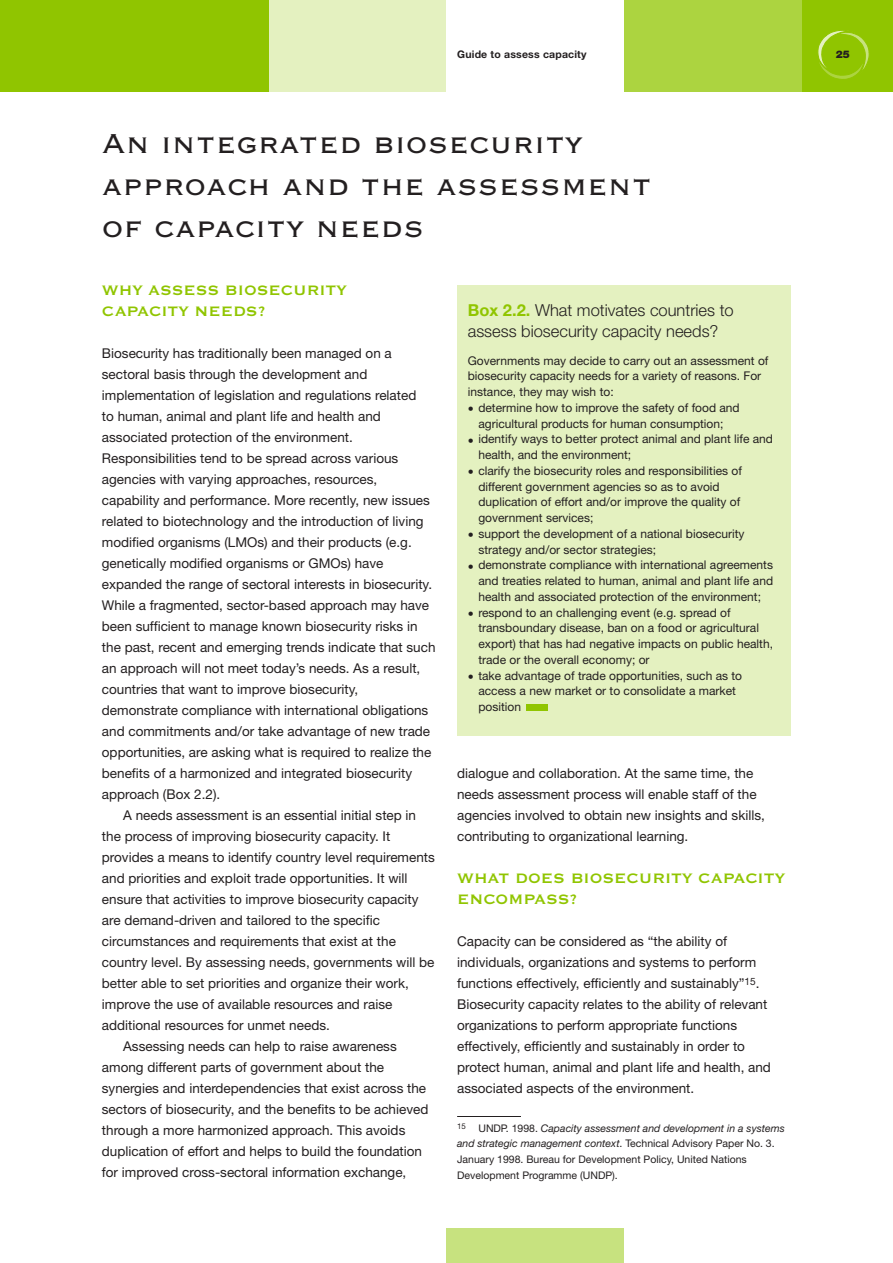
<style>
.page{position:relative;width:893px;height:1263px;background:#fff}
.page>*{position:absolute;margin:0;border:0;box-sizing:border-box;transform-origin:0 0}
.t1{font:36px/42px "Copperplate Gothic BT";color:#231f20}
.t2{font:700 18px/21px "Copperplate Gothic BT";color:#90c500}
.t3{font:300 16.5px/21px "Helvetica Neue";color:#231f20}
.t4{font:13.5px/21px "Helvetica Neue";color:#231f20}
.t5{font:12px/15.8px "Helvetica Neue";color:#231f20}
.t6{font:10.5px/15.8px "Helvetica Neue";color:#231f20}
.t7{font:700 10.5px "Helvetica Neue";letter-spacing:.015em;color:#231f20}
.t8{font:900 10.5px "Helvetica Neue";color:#231f20}
.s1{font-weight:700;color:#90c500}
.s2{font-style:italic}
</style>
<div class="page">
<div style="left:0;top:0;width:283px;height:91px;background:#90c500"></div>
<div style="left:269px;top:0;width:206px;height:91px;background:#e4f1c0"></div>
<div style="left:446px;top:0;width:196px;height:91px;background:#fff"></div>
<div style="left:782px;top:0;width:110px;height:91px;background:#90c500"></div>
<div style="left:624px;top:0;width:177px;height:91px;background:#acd440"></div>
<div style="left:446px;top:1229px;width:178px;height:34px;background:#c7e27f"></div>
<svg style="left:818px;top:30px;width:51px;height:49px"></svg>
<div style="left:457px;top:285px;width:334px;height:451px;background:#e4f1c0"></div>
<div style="left:526px;top:704px;width:21px;height:7px;background:#90c500"></div>
<hr style="left:457px;top:1116px;width:64px;height:1px;background:#231f20">
<p class="t7" style="left:457px;top:50px;width:131px">Guide to assess capacity</p>
<p class="t8" style="left:835px;top:50px;width:16px">25</p>
<h1 class="t1" style="left:102px;top:120px;width:551px">An integrated biosecurity approach and the assessment of capacity needs</h1>
<h2 class="t2" style="left:102px;top:279px;width:246px">WHY ASSESS BIOSECURITY<br>CAPACITY NEEDS?</h2>
<p class="t4" style="left:102px;top:344px;width:335px">Biosecurity has traditionally been managed on a sectoral basis through the development and implementation of legislation and regulations related<br>to human, animal and plant life and health and associated protection of the environment.<br>Responsibilities tend to be spread across various agencies with varying approaches, resources, capability and performance. More recently, new issues related to biotechnology and the introduction of living modified organisms (LMOs) and their products (e.g. genetically modified organisms or GMOs) have expanded the range of sectoral interests in biosecurity.<br>While a fragmented, sector-based approach may have been sufficient to manage known biosecurity risks in the past, recent and emerging trends indicate that such an approach will not meet today’s needs. As a result, countries that want to improve biosecurity, demonstrate compliance with international obligations and commitments and/or take advantage of new trade opportunities, are asking what is required to realize the benefits of a harmonized and integrated biosecurity approach (Box 2.2).</p>
<p class="t4" style="left:123px;top:806px;width:294px">A needs assessment is an essential initial step in</p>
<p class="t4" style="left:102px;top:827px;width:290px">the process of improving biosecurity capacity. It</p>
<p class="t4" style="left:102px;top:848px;width:334px">provides a means to identify country level requirements</p>
<p class="t4" style="left:102px;top:869px;width:307px">and priorities and exploit trade opportunities. It will</p>
<p class="t4" style="left:102px;top:890px;width:318px">ensure that activities to improve biosecurity capacity</p>
<p class="t4" style="left:102px;top:911px;width:280px">are demand-driven and tailored to the specific</p>
<p class="t4" style="left:102px;top:932px;width:295px">circumstances and requirements that exist at the</p>
<p class="t4" style="left:102px;top:953px;width:334px">country level. By assessing needs, governments will be</p>
<p class="t4" style="left:102px;top:974px;width:308px">better able to set priorities and organize their work,</p>
<p class="t4" style="left:102px;top:995px;width:292px">improve the use of available resources and raise</p>
<p class="t4" style="left:102px;top:1016px;width:229px">additional resources for unmet needs.</p>
<p class="t4" style="left:123px;top:1037px;width:275px">Assessing needs can help to raise awareness</p>
<p class="t4" style="left:102px;top:1058px;width:284px">among different parts of government about the</p>
<p class="t4" style="left:102px;top:1079px;width:326px">synergies and interdependencies that exist across the</p>
<p class="t4" style="left:102px;top:1100px;width:328px">sectors of biosecurity, and the benefits to be achieved</p>
<p class="t4" style="left:102px;top:1121px;width:305px">through a more harmonized approach. This avoids</p>
<p class="t4" style="left:102px;top:1142px;width:322px">duplication of effort and helps to build the foundation</p>
<p class="t4" style="left:102px;top:1163px;width:306px">for improved cross-sectoral information exchange,</p>
<p class="t3" style="left:468px;top:301px;width:267px"><span class="s1">Box 2.2.</span> What motivates countries to assess biosecurity capacity needs?</p>
<p class="t5" style="left:468px;top:354px;width:302px">Governments may decide to carry out an assessment of biosecurity capacity needs for a variety of reasons. For instance, they may wish to:</p>
<p class="t5" style="left:468px;top:401px;width:273px;text-align:center">• determine how to improve the safety of food and agricultural products for human consumption;</p>
<p class="t5" style="left:478px;top:432px;width:296px;text-indent:-11px">• identify ways to better protect animal and plant life and health, and the environment;</p>
<p class="t5" style="left:478px;top:464px;width:265px;text-indent:-11px">• clarify the biosecurity roles and responsibilities of different government agencies so as to avoid duplication of effort and/or improve the quality of government services;</p>
<p class="t5" style="left:478px;top:527px;width:268px;text-indent:-11px">• support the development of a national biosecurity strategy and/or sector strategies;</p>
<p class="t5" style="left:478px;top:558px;width:296px;text-align:justify;text-indent:-11px">• demonstrate compliance with international agreements and treaties related to human, animal and plant life and health and associated protection of the environment;</p>
<p class="t5" style="left:478px;top:606px;width:296px;text-indent:-11px">• respond to an challenging event (e.g. spread of transboundary disease, ban on a food or agricultural export) that has had negative impacts on public health, trade or the overall economy; or</p>
<p class="t5" style="left:478px;top:669px;width:265px;text-indent:-11px">• take advantage of trade opportunities, such as to access a new market or to consolidate a market position</p>
<p class="t4" style="left:457px;top:764px;width:309px">dialogue and collaboration. At the same time, the needs assessment process will enable staff of the agencies involved to obtain new insights and skills, contributing to organizational learning.</p>
<h2 class="t2" style="left:457px;top:867px;width:329px">WHAT DOES BIOSECURITY CAPACITY<br>ENCOMPASS?</h2>
<p class="t4" style="left:457px;top:932px;width:315px">Capacity can be considered as “the ability of individuals, organizations and systems to perform functions effectively, efficiently and sustainably”<sup>15</sup>.<br>Biosecurity capacity relates to the ability of relevant organizations to perform appropriate functions effectively, efficiently and sustainably in order to protect human, animal and plant life and health, and associated aspects of the environment.</p>
<p class="t6" style="left:457px;top:1121px;width:329px"><sup>15</sup> UNDP. 1998. <span class="s2">Capacity assessment and development in a systems and strategic management context</span>. Technical Advisory Paper No. 3.<br>January 1998. Bureau for Development Policy, United Nations Development Programme (UNDP).</p>
</div>
